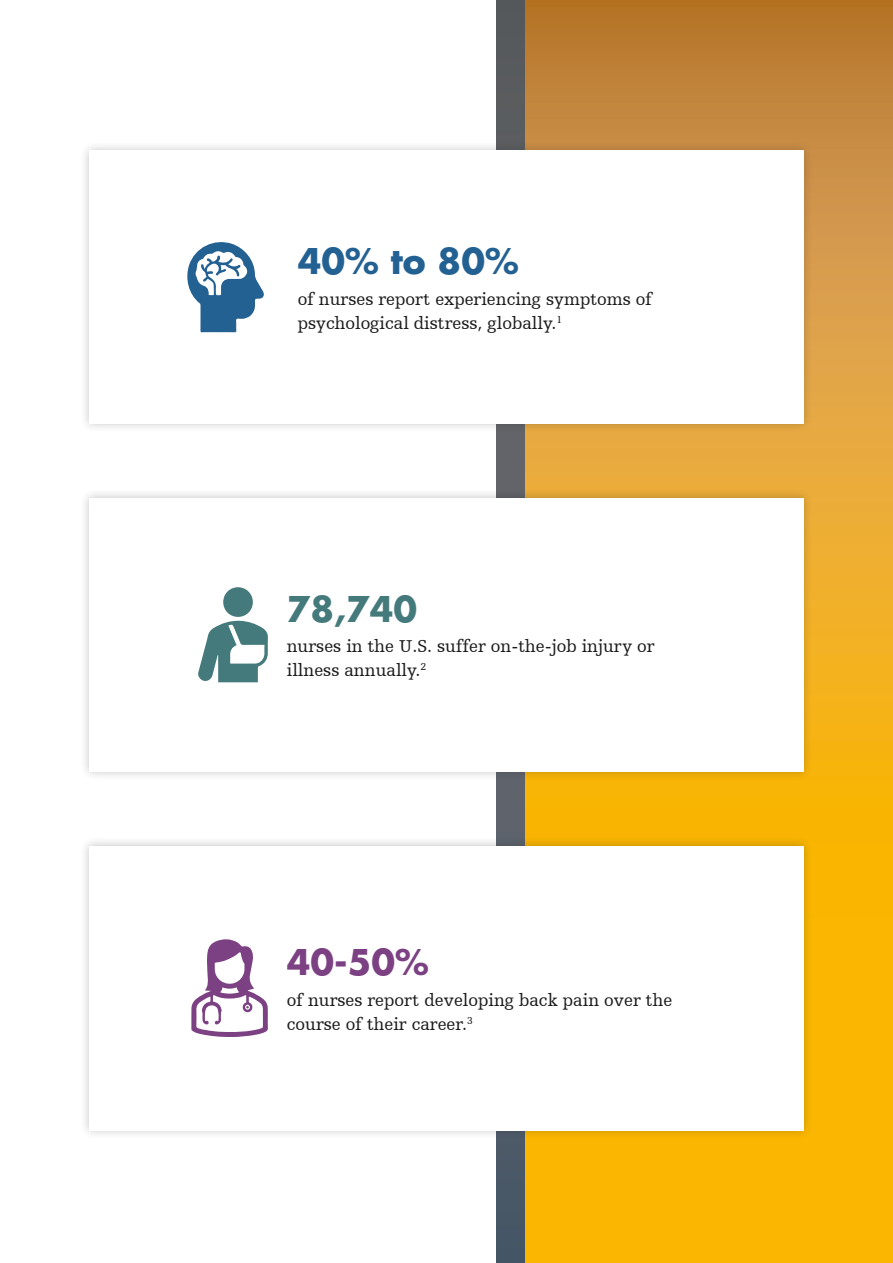
<style>
.page{position:relative;width:893px;height:1263px;background:#fff}
.page>*{position:absolute;margin:0;border:0;box-sizing:border-box;transform-origin:0 0}
.t1{font:700 34.5px "Futura Std";color:#236193}
.t2{font:700 34.5px "Futura Std";color:#457a7c}
.t3{font:700 34.5px "Futura Std";color:#7c4183}
.t4{font:18px/24px "Humanist Slabserif 712 BT";color:#1c1b1a}
</style>
<div class="page">
<svg style="left:497px;top:0;width:28px;height:1263px;background:#555c64"></svg>
<svg style="left:525px;top:0;width:368px;height:1263px;background:#e4a31f"></svg>
<div style="left:80px;top:141px;width:733px;height:293px;background:#1c1b1a;opacity:.25"></div>
<div style="left:89px;top:151px;width:715px;height:273px;background:#fff"></div>
<div style="left:80px;top:488px;width:733px;height:293px;background:#1c1b1a;opacity:.25"></div>
<div style="left:89px;top:498px;width:715px;height:273px;background:#fff"></div>
<div style="left:80px;top:836px;width:733px;height:304px;background:#1c1b1a;opacity:.25"></div>
<div style="left:89px;top:846px;width:715px;height:284px;background:#fff"></div>
<svg style="left:187px;top:242px;width:77px;height:90px"></svg>
<svg style="left:198px;top:620px;width:70px;height:62px"></svg>
<div style="left:223px;top:587px;width:30px;height:30px;background:#457a7c;border-radius:50%"></div>
<svg style="left:191px;top:939px;width:77px;height:98px"></svg>
<h1 class="t1" style="left:298px;top:238px;width:222px">40% to 80%</h1>
<p class="t4" style="left:298px;top:286px;width:356px">of nurses report experiencing symptoms of psychological distress, globally.<sup>1</sup></p>
<h1 class="t2" style="left:287px;top:586px;width:132px">78,740</h1>
<p class="t4" style="left:287px;top:634px;width:369px">nurses in the U.S. suffer on-the-job injury or illness annually.<sup>2</sup></p>
<h1 class="t3" style="left:287px;top:939px;width:143px">40-50%</h1>
<p class="t4" style="left:287px;top:987px;width:387px">of nurses report developing back pain over the course of their career.<sup>3</sup></p>
</div>
